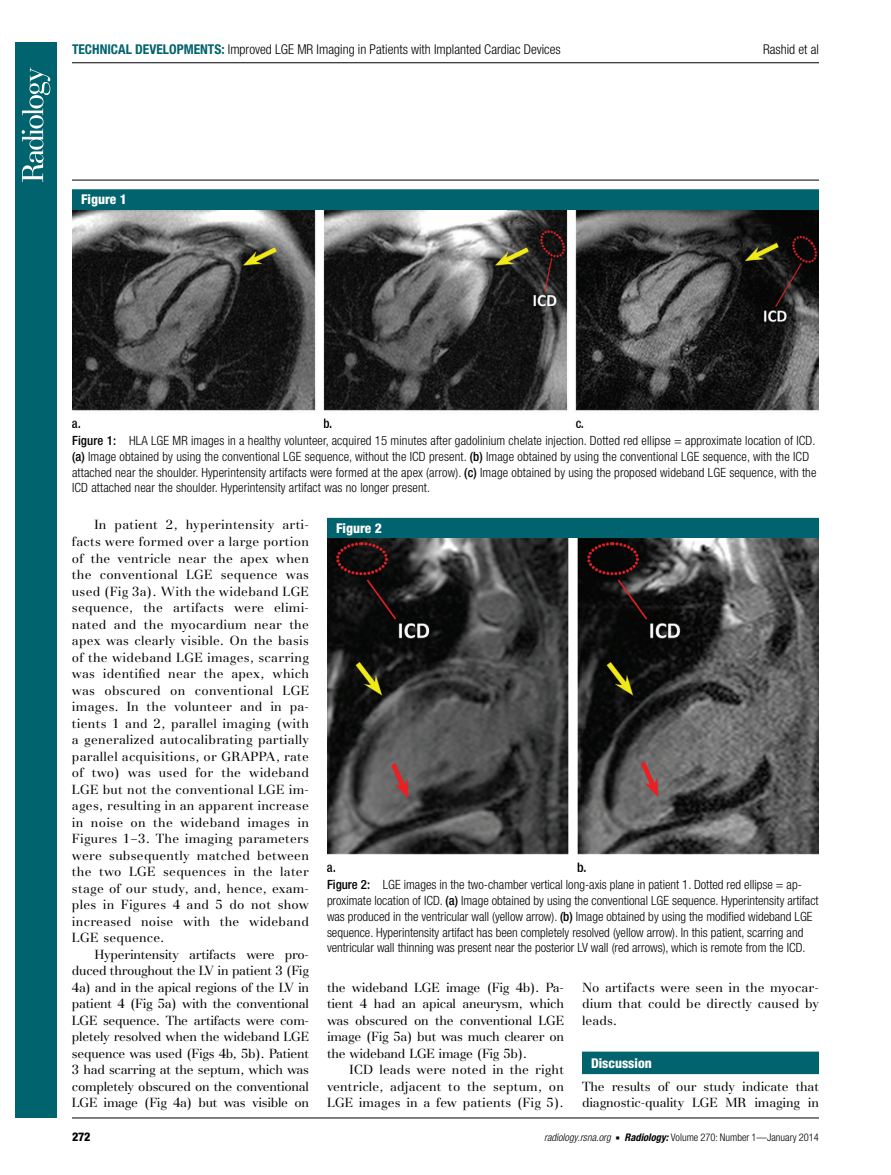
<style>
.page{position:relative;width:891px;height:1175px;background:#fff}
.page>*{position:absolute;margin:0;border:0;box-sizing:border-box;transform-origin:0 0}
.t1{font:300 condensed 13.5px "Helvetica Neue";color:#000}
.t2{font:800 condensed 13.5px "Helvetica Neue";color:#fff}
.t3{font:13.2px/16.5px "AT Basilia";letter-spacing:-.01em;color:#000;text-align:justify}
.t4{font:300 condensed 12.75px/15.8px "Helvetica Neue";letter-spacing:.01em;color:#000}
.t5{font:800 condensed 12px "Helvetica Neue";color:#000}
.t6{font:300 condensed 10.5px "Helvetica Neue";color:#000}
.s1{font-weight:700;color:#00636d}
.s2{font-weight:500}
.s3{font-style:italic}
.s4{font-family:"Universal Newswith Comm Pi";font-weight:400;font-stretch:normal;font-size:6px}
.s5{font-weight:700;font-style:italic}
</style>
<div class="page">
<hr style="left:72px;top:180px;width:747px;height:1px;background:#000">
<hr style="left:72px;top:1117px;width:747px;height:1px;background:#000">
<hr style="left:72px;top:62px;width:747px;height:1px;background:#000">
<div style="left:582px;top:1051px;width:237px;height:23px;background:#00636d"></div>
<div style="left:72px;top:189px;width:747px;height:21px;background:#00636d"></div>
<img style="left:72px;top:210px;width:747px;height:217px">
<div style="left:327px;top:518px;width:492px;height:21px;background:#00636d"></div>
<img style="left:327px;top:539px;width:492px;height:332px">
<div style="left:15px;top:42px;width:42px;height:1075px;background:#00636d"></div>
<svg style="left:22px;top:68px;width:28px;height:114px"></svg>
<p class="t1" style="left:72px;top:41px;width:490px"><span class="s1">TECHNICAL DEVELOPMENTS:</span> Improved LGE MR Imaging in Patients with Implanted Cardiac Devices</p>
<p class="t1" style="left:763px;top:41px;width:57px">Rashid et al</p>
<p class="t2" style="left:81px;top:191px;width:47px">Figure 1</p>
<p class="t4" style="left:72px;top:432px;width:746px"><span class="s2">Figure 1:</span> HLA LGE MR images in a healthy volunteer, acquired 15 minutes after gadolinium chelate injection. Dotted red ellipse = approximate location of ICD. <span class="s2">(a)</span> Image obtained by using the conventional LGE sequence, without the ICD present. <span class="s2">(b)</span> Image obtained by using the conventional LGE sequence, with the ICD attached near the shoulder. Hyperintensity artifacts were formed at the apex (arrow). <span class="s2">(c)</span> Image obtained by using the proposed wideband LGE sequence, with the ICD attached near the shoulder. Hyperintensity artifact was no longer present.</p>
<p class="t2" style="left:336px;top:519px;width:47px">Figure 2</p>
<p class="t3" style="left:72px;top:517px;width:239px;text-indent:23px">In patient 2, hyperintensity arti&shy;facts were formed over a large portion of the ventricle near the apex when the conventional LGE sequence was used (Fig 3a). With the wideband LGE sequence, the artifacts were elimi&shy;nated and the myocardium near the apex was clearly visible. On the basis of the wideband LGE images, scarring was identified near the apex, which was obscured on conventional LGE images. In the volunteer and in pa&shy;tients 1 and 2, parallel imaging (with a generalized autocalibrating partially parallel acquisitions, or GRAPPA, rate of two) was used for the wideband LGE but not the conventional LGE im&shy;ages, resulting in an apparent increase in noise on the wideband images in Figures 1–3. The imaging parameters were subsequently matched between the two LGE sequences in the later stage of our study, and, hence, exam&shy;ples in Figures 4 and 5 do not show increased noise with the wideband LGE sequence.</p>
<p class="t3" style="left:72px;top:946px;width:239px;text-indent:23px">Hyperintensity artifacts were pro&shy;duced throughout the LV in patient 3 (Fig 4a) and in the apical regions of the LV in patient 4 (Fig 5a) with the conventional LGE sequence. The artifacts were com&shy;pletely resolved when the wideband LGE sequence was used (Figs 4b, 5b). Patient 3 had scarring at the septum, which was completely obscured on the conventional LGE image (Fig 4a) but was visible on</p>
<p class="t4" style="left:327px;top:876px;width:493px"><span class="s2">Figure 2:</span> LGE images in the two-chamber vertical long-axis plane in patient 1. Dotted red ellipse = ap&shy;proximate location of ICD. <span class="s2">(a)</span> Image obtained by using the conventional LGE sequence. Hyperintensity artifact was produced in the ventricular wall (yellow arrow). <span class="s2">(b)</span> Image obtained by using the modified wideband LGE sequence. Hyperintensity artifact has been completely resolved (yellow arrow). In this patient, scarring and ventricular wall thinning was present near the posterior LV wall (red arrows), which is remote from the ICD.</p>
<p class="t3" style="left:327px;top:978px;width:239px">the wideband LGE image (Fig 4b). Pa&shy;tient 4 had an apical aneurysm, which was obscured on the conventional LGE image (Fig 5a) but was much clearer on the wideband LGE image (Fig 5b).</p>
<p class="t3" style="left:327px;top:1061px;width:239px;text-indent:23px">ICD leads were noted in the right ventricle, adjacent to the septum, on LGE images in a few patients (Fig 5).</p>
<p class="t3" style="left:582px;top:978px;width:239px">No artifacts were seen in the myocar&shy;dium that could be directly caused by leads.</p>
<p class="t2" style="left:591px;top:1054px;width:62px">Discussion</p>
<p class="t3" style="left:582px;top:1077px;width:239px">The results of our study indicate that diagnostic-quality LGE MR imaging in</p>
<p class="t5" style="left:72px;top:1128px;width:20px">272</p>
<p class="t6" style="left:544px;top:1130px;width:276px"><span class="s3">radiology.rsna.org</span> <span class="s4">n</span> <span class="s5">Radiology:</span> Volume 270: Number 1—January 2014</p>
</div>
